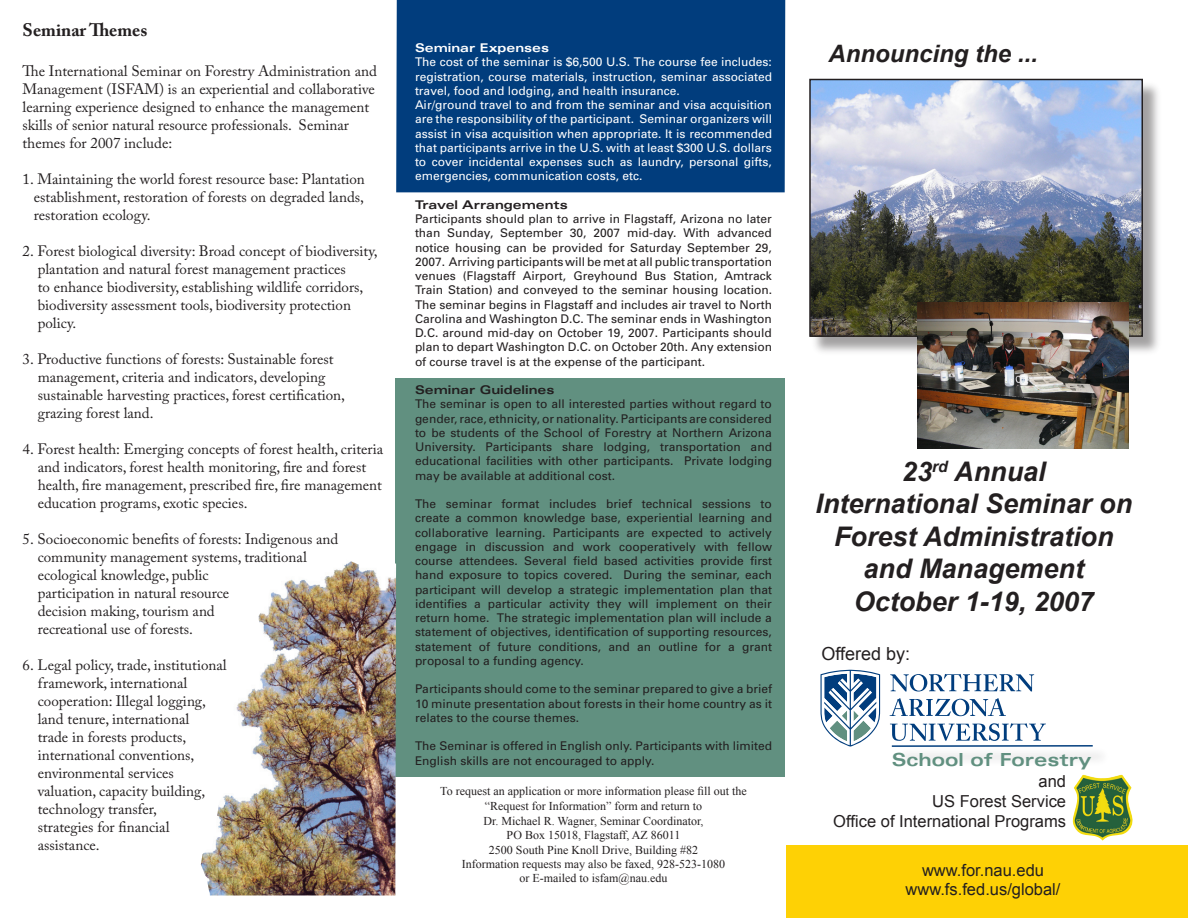
<style>
.page{position:relative;width:1188px;height:918px;background:#fff}
.page>*{position:absolute;margin:0;border:0;box-sizing:border-box;transform-origin:0 0}
.t1{font:italic 700 27px/32.4px "Arial";color:#231f20;text-align:center}
.t2{font:italic 700 24px "Arial";color:#231f20}
.t3{font:700 expanded 18px "Univers";color:#619080}
.t4{font:700 18px "Adobe Caslon Pro";color:#231f20}
.t5{font:18px "Arial";color:#231f20}
.t6{font:16.5px "Arial";color:#231f20}
.t7{font:15px/18px "Adobe Caslon Pro";color:#231f20}
.t8{font:12px/14.2px "Univers";color:#231f20;text-align:justify}
.t9{font:12px/14.2px "Univers";color:#fff;text-align:justify}
.t10{font:12px "Times New Roman";color:#231f20}
.t11{font:700 expanded 12px "Univers";color:#231f20}
.t12{font:700 expanded 12px "Univers";color:#fff}
</style>
<div class="page">
<div style="left:396px;top:0;width:389px;height:192px;background:#013d7d"></div>
<div style="left:786px;top:845px;width:402px;height:73px;background:#fed105"></div>
<div style="left:395px;top:378px;width:389px;height:399px;background:#619080"></div>
<div style="left:811px;top:80px;width:352px;height:277px;background:#231f20;opacity:.42"></div>
<img style="left:812px;top:82px;width:328px;height:252px">
<div style="left:809px;top:79px;width:334px;height:258px;border:2px solid #231f20"></div>
<img style="left:917px;top:303px;width:212px;height:145px">
<img style="left:1073px;top:774px;width:60px;height:67px">
<svg style="left:890px;top:723px;width:156px;height:18px"></svg>
<svg style="left:890px;top:674px;width:144px;height:18px"></svg>
<svg style="left:890px;top:698px;width:116px;height:18px"></svg>
<svg style="left:821px;top:670px;width:59px;height:77px"></svg>
<img style="left:201px;top:561px;width:195px;height:335px">
<div style="left:894px;top:747px;width:217px;height:19px;background:#f8f7f8"></div>
<hr style="left:892px;top:745px;width:201px;height:2px;background:#013d7d">
<p class="t4" style="left:22px;top:19px;width:126px">Seminar Themes</p>
<p class="t7" style="left:22px;top:62px;width:356px">The International Seminar on Forestry Administration and Management (ISFAM) is an experiential and collaborative learning experience designed to enhance the management skills of senior natural resource professionals. Seminar themes for 2007 include:</p>
<p class="t7" style="left:22px;top:170px;width:344px;text-align:right">1. Maintaining the world forest resource base: Plantation establishment, restoration of forests on degraded lands,</p>
<p class="t7" style="left:34px;top:206px;width:118px">restoration ecology.</p>
<p class="t7" style="left:22px;top:242px;width:357px">2. Forest biological diversity: Broad concept of biodiversity,</p>
<p class="t7" style="left:38px;top:260px;width:310px">plantation and natural forest management practices</p>
<p class="t7" style="left:38px;top:278px;width:327px">to enhance biodiversity, establishing wildlife corridors,</p>
<p class="t7" style="left:38px;top:296px;width:315px">biodiversity assessment tools, biodiversity protection</p>
<p class="t7" style="left:38px;top:314px;width:40px">policy.</p>
<p class="t7" style="left:22px;top:350px;width:313px">3. Productive functions of forests: Sustainable forest</p>
<p class="t7" style="left:38px;top:368px;width:289px">management, criteria and indicators, developing</p>
<p class="t7" style="left:38px;top:386px;width:309px">sustainable harvesting practices, forest certification,</p>
<p class="t7" style="left:38px;top:404px;width:117px">grazing forest land.</p>
<p class="t7" style="left:22px;top:440px;width:362px">4. Forest health: Emerging concepts of forest health, criteria</p>
<p class="t7" style="left:38px;top:458px;width:330px">and indicators, forest health monitoring, fire and forest</p>
<p class="t7" style="left:38px;top:476px;width:346px">health, fire management, prescribed fire, fire management</p>
<p class="t7" style="left:38px;top:494px;width:211px">education programs, exotic species.</p>
<p class="t7" style="left:22px;top:530px;width:317px">5. Socioeconomic benefits of forests: Indigenous and</p>
<p class="t7" style="left:38px;top:548px;width:271px">community management systems, traditional</p>
<p class="t7" style="left:38px;top:566px;width:173px">ecological knowledge, public</p>
<p class="t7" style="left:38px;top:584px;width:193px">participation in natural resource</p>
<p class="t7" style="left:38px;top:602px;width:179px">decision making, tourism and</p>
<p class="t7" style="left:38px;top:620px;width:157px">recreational use of forests.</p>
<p class="t7" style="left:22px;top:656px;width:206px">6. Legal policy, trade, institutional</p>
<p class="t7" style="left:38px;top:674px;width:151px">framework, international</p>
<p class="t7" style="left:38px;top:692px;width:170px">cooperation: Illegal logging,</p>
<p class="t7" style="left:38px;top:710px;width:153px">land tenure, international</p>
<p class="t7" style="left:38px;top:728px;width:150px">trade in forests products,</p>
<p class="t7" style="left:38px;top:746px;width:158px">international conventions,</p>
<p class="t7" style="left:38px;top:764px;width:138px">environmental services</p>
<p class="t7" style="left:38px;top:782px;width:169px">valuation, capacity building,</p>
<p class="t7" style="left:38px;top:800px;width:121px">technology transfer,</p>
<p class="t7" style="left:38px;top:818px;width:133px">strategies for financial</p>
<p class="t7" style="left:38px;top:836px;width:63px">assistance.</p>
<p class="t12" style="left:415px;top:41px;width:136px">Seminar Expenses</p>
<p class="t9" style="left:415px;top:55px;width:359px">The cost of the seminar is $6,500 U.S. The course fee includes: registration, course materials, instruction, seminar associated travel, food and lodging, and health insurance.</p>
<p class="t9" style="left:415px;top:98px;width:359px">Air/ground travel to and from the seminar and visa acquisition are the responsibility of the participant. Seminar organizers will assist in visa acquisition when appropriate. It is recommended that participants arrive in the U.S. with at least $300 U.S. dollars to cover incidental expenses such as laundry, personal gifts, emergencies, communication costs, etc.</p>
<p class="t11" style="left:415px;top:198px;width:154px">Travel Arrangements</p>
<p class="t8" style="left:415px;top:212px;width:359px">Participants should plan to arrive in Flagstaff, Arizona no later than Sunday, September 30, 2007 mid-day. With advanced notice housing can be provided for Saturday September 29, 2007. Arriving participants will be met at all public transportation venues (Flagstaff Airport, Greyhound Bus Station, Amtrack Train Station) and conveyed to the seminar housing location.<br>The seminar begins in Flagstaff and includes air travel to North Carolina and Washington D.C. The seminar ends in Washington D.C. around mid-day on October 19, 2007. Participants should plan to depart Washington D.C. on October 20th. Any extension of course travel is at the expense of the participant.</p>
<p class="t11" style="left:415px;top:383px;width:141px">Seminar Guidelines</p>
<p class="t8" style="left:415px;top:397px;width:358px">The seminar is open to all interested parties without regard to gender, race, ethnicity, or nationality. Participants are considered to be students of the School of Forestry at Northern Arizona University. Participants share lodging, transportation and educational facilities with other participants. Private lodging may be available at additional cost.</p>
<p class="t8" style="left:415px;top:497px;width:359px">The seminar format includes brief technical sessions to create a common knowledge base, experiential learning and collaborative learning. Participants are expected to actively engage in discussion and work cooperatively with fellow course attendees. Several field based activities provide first hand exposure to topics covered. During the seminar, each participant will develop a strategic implementation plan that identifies a particular activity they will implement on their return home. The strategic implementation plan will include a statement of objectives, identification of supporting resources, statement of future conditions, and an outline for a grant proposal to a funding agency.</p>
<p class="t8" style="left:415px;top:682px;width:359px">Participants should come to the seminar prepared to give a brief 10 minute presentation about forests in their home country as it relates to the course themes.</p>
<p class="t8" style="left:415px;top:739px;width:359px;line-height:15px">The Seminar is offered in English only. Participants with limited<br>English skills are not encouraged to apply.</p>
<p class="t10" style="left:440px;top:785px;width:308px">To request an application or more information please fill out the</p>
<p class="t10" style="left:485px;top:800px;width:219px">“Request for Information” form and return to</p>
<p class="t10" style="left:483px;top:814px;width:222px">Dr. Michael R. Wagner, Seminar Coordinator,</p>
<p class="t10" style="left:507px;top:828px;width:175px">PO Box 15018, Flagstaff, AZ 86011</p>
<p class="t10" style="left:489px;top:843px;width:211px">2500 South Pine Knoll Drive, Building #82</p>
<p class="t10" style="left:462px;top:857px;width:265px">Information requests may also be faxed, 928-523-1080</p>
<p class="t10" style="left:520px;top:872px;width:149px">or E-mailed to isfam@nau.edu</p>
<p class="t2" style="left:828px;top:41px;width:211px">Announcing the ...</p>
<p class="t1" style="left:902px;top:455px;width:145px">23<sup>rd</sup> Annual</p>
<p class="t1" style="left:816px;top:488px;width:318px">International Seminar on<br>Forest Administration and Management</p>
<p class="t1" style="left:854px;top:585px;width:242px">October 1-19, 2007</p>
<p class="t5" style="left:822px;top:644px;width:90px">Offered by:</p>
<p class="t3" style="left:892px;top:749px;width:201px">School of Forestry</p>
<p class="t6" style="left:1039px;top:772px;width:29px">and</p>
<p class="t6" style="left:932px;top:792px;width:135px">US Forest Service</p>
<p class="t6" style="left:833px;top:812px;width:234px">Office of International Programs</p>
<p class="t6" style="left:922px;top:860px;width:123px">www.for.nau.edu</p>
<p class="t6" style="left:906px;top:880px;width:156px">www.fs.fed.us/global/</p>
</div>
